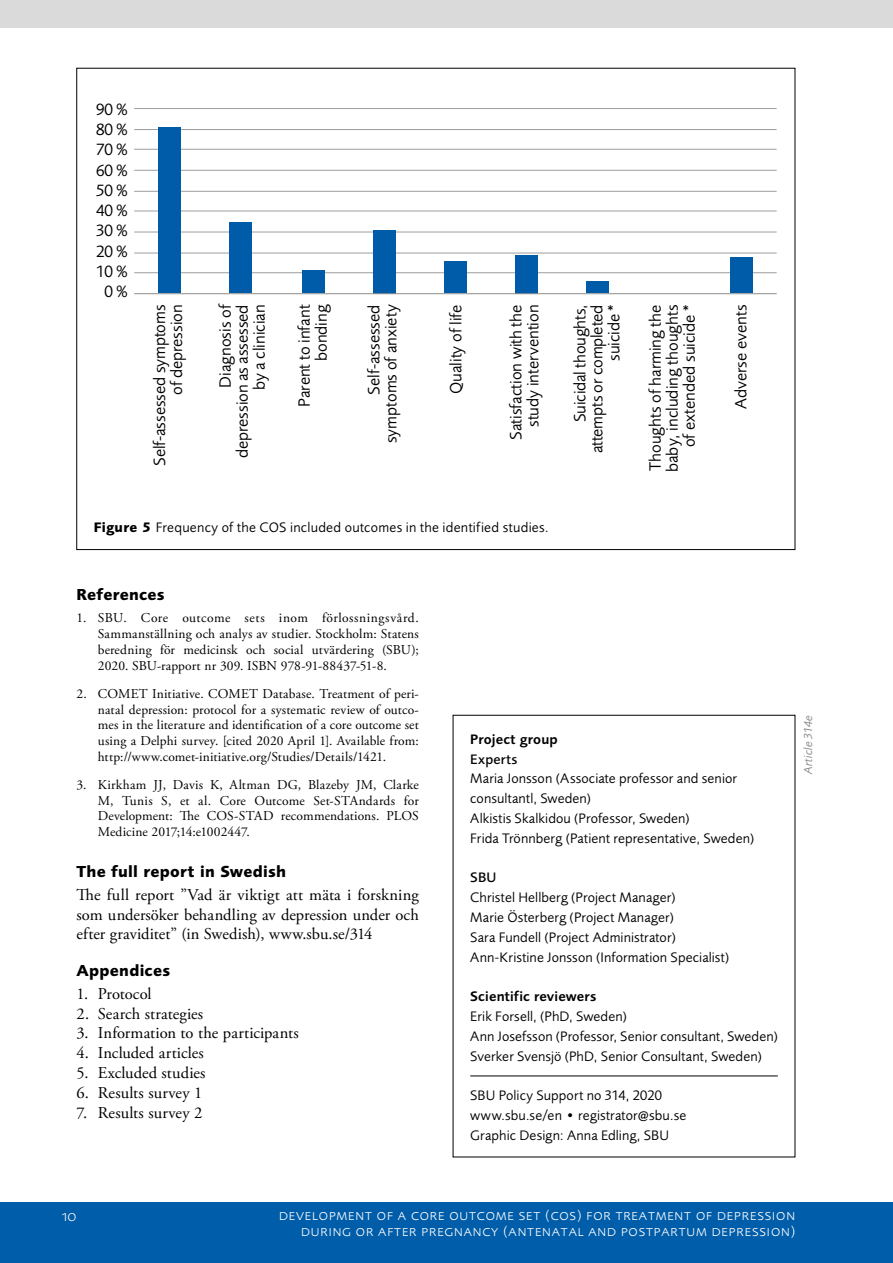
<style>
.page{position:relative;width:893px;height:1263px;background:#fff}
.page>*{position:absolute;margin:0;border:0;box-sizing:border-box;transform-origin:0 0}
.t1{font:16.95px/17px "Foundry Sans";color:#000;text-align:right}
.Brödtext{font:16.5px/19.8px "Adobe Garamond Pro";letter-spacing:.005em;color:#000;text-align:justify}
.Rubrik_1_i_brödtext{font:700 16.5px "Foundry Sans";letter-spacing:.015em;color:#000}
.t2{font:300 15.45px/15.8px "Foundry Sans Expert";letter-spacing:.03em;color:#fff;text-align:right}
.Faktaruta_text{font:14.25px/19.8px "Foundry Sans";letter-spacing:.005em;color:#000}
.Rubrik_tabell__fakta{font:14.25px "Foundry Sans";letter-spacing:.015em;color:#000}
.Faktaruta_rubrik_1{font:600 14.25px "Foundry Sans";letter-spacing:.01em;color:#000}
.Faktaruta_rubrik_2{font:500 14.25px "Foundry Sans";letter-spacing:.015em;color:#000}
.t3{font:13.5px/15.9px "Adobe Garamond Pro";letter-spacing:.01em;color:#000;text-align:justify}
.Tabellförklaring{font:italic 12px "Foundry Sans";letter-spacing:.01em;color:#878787}
.s1{font-weight:700}
</style>
<div class="page">
<div style="left:0;top:0;width:893px;height:28px;background:#dadada"></div>
<div style="left:0;top:1202px;width:893px;height:61px;background:#005da9"></div>
<hr style="left:134px;top:108px;width:643px;height:1px;background:#9d9d9c">
<hr style="left:134px;top:129px;width:643px;height:1px;background:#9d9d9c">
<hr style="left:134px;top:149px;width:643px;height:1px;background:#9d9d9c">
<hr style="left:134px;top:170px;width:643px;height:1px;background:#9d9d9c">
<hr style="left:134px;top:191px;width:643px;height:1px;background:#9d9d9c">
<hr style="left:134px;top:211px;width:643px;height:1px;background:#9d9d9c">
<hr style="left:134px;top:232px;width:643px;height:1px;background:#9d9d9c">
<hr style="left:134px;top:253px;width:643px;height:1px;background:#9d9d9c">
<hr style="left:134px;top:272px;width:643px;height:1px;background:#9d9d9c">
<div style="left:159px;top:128px;width:22px;height:165px;background:#005ca9"></div>
<div style="left:230px;top:222px;width:22px;height:71px;background:#005ca9"></div>
<div style="left:302px;top:271px;width:22px;height:22px;background:#005ca9"></div>
<div style="left:373px;top:230px;width:22px;height:63px;background:#005ca9"></div>
<div style="left:444px;top:262px;width:23px;height:31px;background:#005ca9"></div>
<div style="left:515px;top:255px;width:23px;height:38px;background:#005ca9"></div>
<div style="left:586px;top:281px;width:23px;height:12px;background:#005ca9"></div>
<div style="left:730px;top:258px;width:22px;height:35px;background:#005ca9"></div>
<hr style="left:134px;top:293px;width:643px;height:1px;background:#9d9d9c">
<hr style="left:470px;top:1076px;width:308px;height:1px;background:#000">
<p class="t1" style="left:96px;top:99px;width:33px;line-height:20.2px;text-align:center">90 %<br>80 %<br>70 %<br>60 %<br>50 %<br>40 %<br>30 %<br>20 %<br>10 %<br>0 %</p>
<p class="t1" style="left:151px;top:466px;width:163px;rotate:-90deg">Self-assessed symptoms of depression</p>
<p class="t1" style="left:217px;top:458px;width:156px;rotate:-90deg">Diagnosis of depression as assessed by a clinician</p>
<p class="t1" style="left:296px;top:407px;width:104px;rotate:-90deg">Parent to infant bonding</p>
<p class="t1" style="left:365px;top:443px;width:140px;rotate:-90deg">Self-assessed symptoms of anxiety</p>
<p class="t1" style="left:447px;top:394px;width:91px;rotate:-90deg">Quality of life</p>
<p class="t1" style="left:507px;top:440px;width:137px;rotate:-90deg">Satisfaction with the study intervention</p>
<p class="t1" style="left:571px;top:453px;width:150px;rotate:-90deg">Suicidal thoughts, attempts or completed suicide *</p>
<p class="t1" style="left:647px;top:472px;width:169px;rotate:-90deg">Thoughts of harming the baby, including thoughts of extended suicide *</p>
<p class="t1" style="left:732px;top:409px;width:106px;rotate:-90deg">Adverse events</p>
<p class="Rubrik_tabell__fakta" style="left:94px;top:519px;width:456px"><span class="s1">Figure 5</span> Frequency of the COS included outcomes in the identified studies.</p>
<h2 class="Rubrik_1_i_brödtext" style="left:77px;top:584px;width:90px">References</h2>
<p class="t3" style="left:98px;top:611px;width:323px;text-indent:-21px">1. SBU. Core outcome sets inom förlossningsvård.<br>Sammanställning och analys av studier. Stockholm: Statens beredning för medicinsk och social utvärdering (SBU); 2020. SBU-rapport nr 309. ISBN 978-91-88437-51-8.</p>
<p class="t3" style="left:98px;top:686px;width:323px;text-indent:-21px">2. COMET Initiative. COMET Database. Treatment of peri&shy;natal depression: protocol for a systematic review of outco&shy;mes in the literature and identification of a core outcome set using a Delphi survey. [cited 2020 April 1]. Available from: http://www.comet-initiative.org/Studies/Details/1421.</p>
<p class="t3" style="left:98px;top:777px;width:323px;text-indent:-21px">3. Kirkham JJ, Davis K, Altman DG, Blazeby JM, Clarke M, Tunis S, et al. Core Outcome Set-STAndards for Development: The COS-STAD recommendations. PLOS Medicine 2017;14:e1002447.</p>
<h2 class="Rubrik_1_i_brödtext" style="left:77px;top:862px;width:211px">The full report in Swedish</h2>
<p class="Brödtext" style="left:77px;top:885px;width:344px">The full report ”Vad är viktigt att mäta i forskning som undersöker behandling av depression under och efter graviditet” (in Swedish), www.sbu.se/314</p>
<h2 class="Rubrik_1_i_brödtext" style="left:77px;top:961px;width:95px">Appendices</h2>
<p class="Brödtext" style="left:77px;top:984px;width:77px">1. Protocol</p>
<p class="Brödtext" style="left:77px;top:1004px;width:128px">2. Search strategies</p>
<p class="Brödtext" style="left:77px;top:1024px;width:224px">3. Information to the participants</p>
<p class="Brödtext" style="left:77px;top:1043px;width:129px">4. Included articles</p>
<p class="Brödtext" style="left:77px;top:1063px;width:131px">5. Excluded studies</p>
<p class="Brödtext" style="left:77px;top:1083px;width:127px">6. Results survey 1</p>
<p class="Brödtext" style="left:77px;top:1103px;width:127px">7. Results survey 2</p>
<p class="Faktaruta_rubrik_1" style="left:470px;top:731px;width:89px">Project group</p>
<p class="Faktaruta_rubrik_2" style="left:470px;top:750px;width:49px">Experts</p>
<p class="Faktaruta_text" style="left:470px;top:769px;width:268px">Maria Jonsson (Associate professor and senior consultantl, Sweden)</p>
<p class="Faktaruta_text" style="left:470px;top:808px;width:221px">Alkistis Skalkidou (Professor, Sweden)</p>
<p class="Faktaruta_text" style="left:470px;top:828px;width:285px">Frida Trönnberg (Patient representative, Sweden)</p>
<p class="Faktaruta_rubrik_2" style="left:470px;top:869px;width:28px">SBU</p>
<p class="Faktaruta_text" style="left:470px;top:887px;width:207px">Christel Hellberg (Project Manager)</p>
<p class="Faktaruta_text" style="left:470px;top:907px;width:205px">Marie Österberg (Project Manager)</p>
<p class="Faktaruta_text" style="left:470px;top:927px;width:207px">Sara Fundell (Project Administrator)</p>
<p class="Faktaruta_text" style="left:470px;top:947px;width:261px">Ann-Kristine Jonsson (Information Specialist)</p>
<p class="Faktaruta_rubrik_1" style="left:470px;top:988px;width:128px">Scientific reviewers</p>
<p class="Faktaruta_text" style="left:470px;top:1006px;width:158px">Erik Forsell, (PhD, Sweden)</p>
<p class="Faktaruta_text" style="left:470px;top:1026px;width:309px">Ann Josefsson (Professor, Senior consultant, Sweden)</p>
<p class="Faktaruta_text" style="left:470px;top:1046px;width:293px">Sverker Svensjö (PhD, Senior Consultant, Sweden)</p>
<p class="Faktaruta_text" style="left:470px;top:1085px;width:218px">SBU Policy Support no 314, 2020 www.sbu.se/en • registrator@sbu.se<br>Graphic Design: Anna Edling, SBU</p>
<p class="Tabellförklaring" style="left:801px;top:774px;width:61px;rotate:-90deg">Article 314e</p>
<p class="t2" style="left:62px;top:1207px;width:16px">10</p>
<p class="t2" style="left:270px;top:1207px;width:526px">Ddevelopment of a core outcome set (cos) for treatment of depression during or after pregnancy (antenatal and postpartum depression)</p>
</div>
